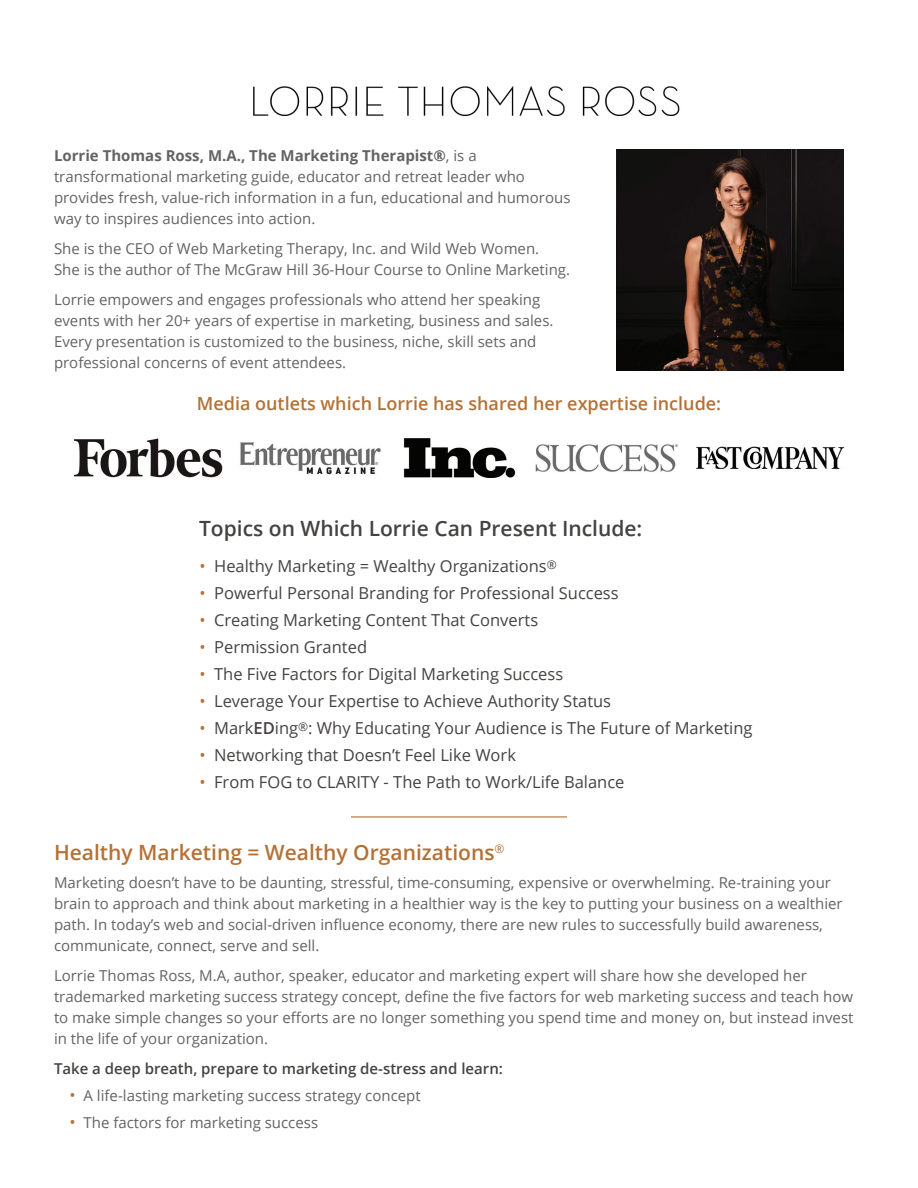
<style>
.page{position:relative;width:918px;height:1188px;background:#fff}
.page>*{position:absolute;margin:0;border:0;box-sizing:border-box;transform-origin:0 0}
.t1{font:600 21px "Open Sans";color:#b47135}
.t2{font:600 21px "Open Sans";color:#454241}
.t3{font:600 18px "Open Sans";color:#b47135}
.t4{font:16.5px "Open Sans";color:#454241}
.t5{font:15px/21px "Open Sans";color:#636366}
.t6{font:600 15px "Open Sans";color:#454241}
.s1{font-weight:700}
.s2{color:#b47135}
.s3{font-weight:600}
.s4{font-size:16.5px;color:#b47135}
</style>
<div class="page">
<img style="left:253px;top:86px;width:427px;height:29px">
<img style="left:74px;top:439px;width:770px;height:38px">
<hr style="left:351px;top:816px;width:216px;height:2px;background:#b47135">
<img style="left:617px;top:149px;width:226px;height:222px">
<p class="t5" style="left:54px;top:144px;width:518px"><span class="s1">Lorrie Thomas Ross, M.A., The Marketing Therapist®</span>, is a transformational marketing guide, educator and retreat leader who provides fresh, value-rich information in a fun, educational and humorous way to inspires audiences into action.</p>
<p class="t5" style="left:54px;top:237px;width:518px">She is the CEO of Web Marketing Therapy, Inc. and Wild Web Women.<br>She is the author of The McGraw Hill 36-Hour Course to Online Marketing.</p>
<p class="t5" style="left:54px;top:288px;width:501px">Lorrie empowers and engages professionals who attend her speaking events with her 20+ years of expertise in marketing, business and sales.<br>Every presentation is customized to the business, niche, skill sets and professional concerns of event attendees.</p>
<p class="t3" style="left:197px;top:391px;width:526px">Media outlets which Lorrie has shared her expertise include:</p>
<h1 class="t2" style="left:199px;top:514px;width:445px">Topics on Which Lorrie Can Present Include:</h1>
<p class="t4" style="left:199px;top:554px;width:359px"><span class="s2">•</span> Healthy Marketing = Wealthy Organizations<sup>®</sup></p>
<p class="t4" style="left:199px;top:581px;width:421px"><span class="s2">•</span> Powerful Personal Branding for Professional Success</p>
<p class="t4" style="left:199px;top:608px;width:340px"><span class="s2">•</span> Creating Marketing Content That Converts</p>
<p class="t4" style="left:199px;top:635px;width:169px"><span class="s2">•</span> Permission Granted</p>
<p class="t4" style="left:199px;top:662px;width:365px"><span class="s2">•</span> The Five Factors for Digital Marketing Success</p>
<p class="t4" style="left:199px;top:689px;width:413px"><span class="s2">•</span> Leverage Your Expertise to Achieve Authority Status</p>
<p class="t4" style="left:199px;top:716px;width:555px"><span class="s2">•</span> Mark<span class="s3">ED</span>ing<sup>®</sup>: Why Educating Your Audience is The Future of Marketing</p>
<p class="t4" style="left:199px;top:743px;width:318px"><span class="s2">•</span> Networking that Doesn’t Feel Like Work</p>
<p class="t4" style="left:199px;top:770px;width:427px"><span class="s2">•</span> From FOG to CLARITY - The Path to Work/Life Balance</p>
<h1 class="t1" style="left:54px;top:838px;width:452px">Healthy Marketing = Wealthy Organizations<sup>®</sup></h1>
<p class="t5" style="left:54px;top:872px;width:790px">Marketing doesn’t have to be daunting, stressful, time-consuming, expensive or overwhelming. Re-training your brain to approach and think about marketing in a healthier way is the key to putting your business on a wealthier path. In today’s web and social-driven influence economy, there are new rules to successfully build awareness, communicate, connect, serve and sell.</p>
<p class="t5" style="left:54px;top:965px;width:801px">Lorrie Thomas Ross, M.A, author, speaker, educator and marketing expert will share how she developed her trademarked marketing success strategy concept, define the five factors for web marketing success and teach how to make simple changes so your efforts are no longer something you spend time and money on, but instead invest in the life of your organization.</p>
<p class="t6" style="left:54px;top:1058px;width:451px">Take a deep breath, prepare to marketing de-stress and learn:</p>
<p class="t5" style="left:70px;top:1085px;width:353px"><span class="s4">•</span> A life-lasting marketing success strategy concept</p>
<p class="t5" style="left:70px;top:1112px;width:250px"><span class="s4">•</span> The factors for marketing success</p>
</div>
